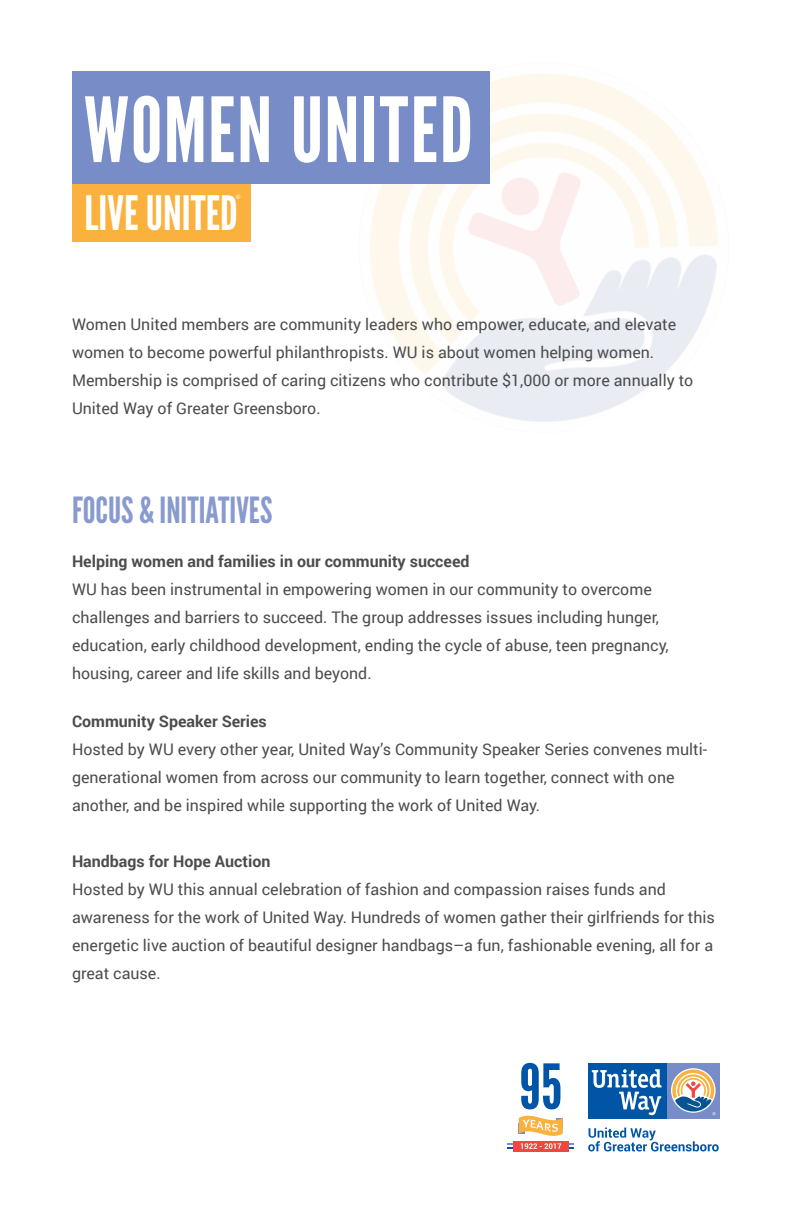
<style>
.page{position:relative;width:792px;height:1224px;background:#fff}
.page>*{position:absolute;margin:0;border:0;box-sizing:border-box;transform-origin:0 0}
.Headline_2a{font:89.4px "League Gothic";letter-spacing:.02em;color:#fff}
.t1{font:47.4px "League Gothic";color:#fff}
.t2{font:36px "League Gothic";color:#899ace}
.t3{font:16px/28px "Roboto";color:#4b4c4d}
.t4{font:700 16px "Roboto";color:#4b4c4d}
.t5{font:6px "League Gothic";color:#fff}
</style>
<div class="page">
<div style="left:72px;top:72px;width:418px;height:112px;background:#788dc7"></div>
<div style="left:72px;top:184px;width:179px;height:57px;background:#fbb13d"></div>
<hr style="left:508px;top:1148px;width:66px;height:1px;background:#0155a7">
<hr style="left:508px;top:1143px;width:66px;height:2px;background:#788dc7">
<div style="left:513px;top:1141px;width:56px;height:10px;background:#ef4840"></div>
<svg style="left:519px;top:1063px;width:44px;height:86px"></svg>
<div style="left:666px;top:1063px;width:54px;height:56px;background:#788dc7"></div>
<div style="left:588px;top:1063px;width:78px;height:56px;background:#0155a7"></div>
<svg style="left:592px;top:1069px;width:70px;height:46px"></svg>
<svg style="left:672px;top:1070px;width:44px;height:45px"></svg>
<svg style="left:588px;top:1128px;width:131px;height:23px"></svg>
<p class="Headline_2a" style="left:84px;top:77px;width:391px">WOMEN UNITED</p>
<p class="t5" style="left:236px;top:194px;width:6px">®</p>
<p class="t1" style="left:85px;top:185px;width:155px">LIVE UNITED</p>
<p class="t3" style="left:72px;top:310px;width:623px">Women United members are community leaders who empower, educate, and elevate women to become powerful philanthropists. WU is about women helping women.<br>Membership is comprised of caring citizens who contribute $1,000 or more annually to United Way of Greater Greensboro.</p>
<p class="t2" style="left:72px;top:489px;width:202px">FOCUS &amp; INITIATIVES</p>
<p class="t4" style="left:72px;top:550px;width:399px">Helping women and families in our community succeed</p>
<p class="t3" style="left:72px;top:574px;width:598px">WU has been instrumental in empowering women in our community to overcome challenges and barriers to succeed. The group addresses issues including hunger, education, early childhood development, ending the cycle of abuse, teen pregnancy, housing, career and life skills and beyond.</p>
<p class="t4" style="left:72px;top:710px;width:196px">Community Speaker Series</p>
<p class="t3" style="left:72px;top:734px;width:637px">Hosted by WU every other year, United Way’s Community Speaker Series convenes multi&shy;generational women from across our community to learn together, connect with one another, and be inspired while supporting the work of United Way.</p>
<p class="t4" style="left:72px;top:850px;width:200px">Handbags for Hope Auction</p>
<p class="t3" style="left:72px;top:874px;width:645px">Hosted by WU this annual celebration of fashion and compassion raises funds and awareness for the work of United Way. Hundreds of women gather their girlfriends for this energetic live auction of beautiful designer handbags–a fun, fashionable evening, all for a great cause.</p>
</div>
